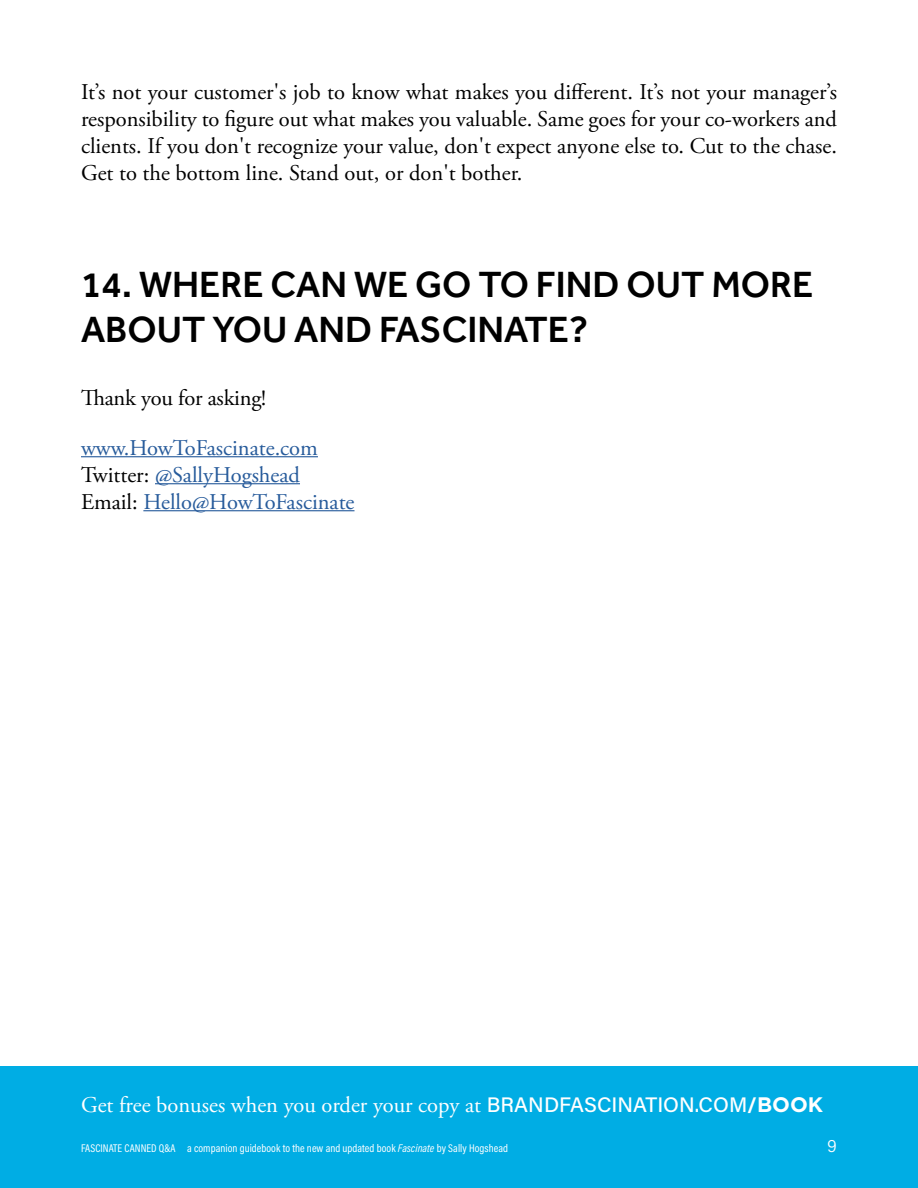
<style>
.page{position:relative;width:918px;height:1188px;background:#fff}
.page>*{position:absolute;margin:0;border:0;box-sizing:border-box;transform-origin:0 0}
.t1{font:500 37.5px/45px "Effra";color:#000}
.t2{font:22.5px/27px "Adobe Garamond Pro";color:#000;text-align:justify}
.t3{font:22.5px/27px "Adobe Garamond Pro";color:#275b9b}
.t4{font:22.5px "Adobe Garamond Pro";color:#fff}
.t5{font:300 18px "Acumin Pro";color:#fff}
.t6{font:11.25px "Acumin Pro Cond";letter-spacing:.005em;color:#fff}
.s1{color:#000}
.s2{font-family:"Acumin Pro";font-weight:500;font-size:21px}
.s3{font-family:"Acumin Pro";font-weight:700;font-size:21px}
.s4{font-family:"Gotham";font-weight:700;font-size:21px}
.s5{font-style:italic}
</style>
<div class="page">
<div style="left:0;top:1066px;width:918px;height:122px;background:#00ade4"></div>
<hr style="left:81px;top:456px;width:237px;height:1px;background:#275b9b">
<hr style="left:155px;top:483px;width:145px;height:1px;background:#275b9b">
<hr style="left:143px;top:510px;width:212px;height:1px;background:#275b9b">
<p class="t2" style="left:81px;top:79px;width:758px">It’s not your customer's job to know what makes you different. It’s not your manager’s responsibility to figure out what makes you valuable. Same goes for your co-workers and clients. If you don't recognize your value, don't expect anyone else to. Cut to the chase.<br>Get to the bottom line. Stand out, or don't bother.</p>
<h1 class="t1" style="left:81px;top:262px;width:734px">14. WHERE CAN WE GO TO FIND OUT MORE<br>ABOUT YOU AND FASCINATE?</h1>
<p class="t2" style="left:81px;top:385px;width:187px">Thank you for asking!</p>
<p class="t3" style="left:81px;top:435px;width:275px">www.HowToFascinate.com<br><span class="s1">Twitter:</span> @SallyHogshead<br><span class="s1">Email:</span> Hello@HowToFascinate</p>
<p class="t4" style="left:81px;top:1091px;width:744px">Get free bonuses when you order your copy at <span class="s2">BRANDFASCINATION.COM</span><span class="s3">/</span><span class="s4">BOOK</span></p>
<p class="t6" style="left:81px;top:1141px;width:429px">FASCINATE CANNED Q&amp;A a companion guidebook to the new and updated book <span class="s5">Fascinate</span> by Sally Hogshead</p>
<p class="t5" style="left:827px;top:1133px;width:11px">9</p>
</div>
